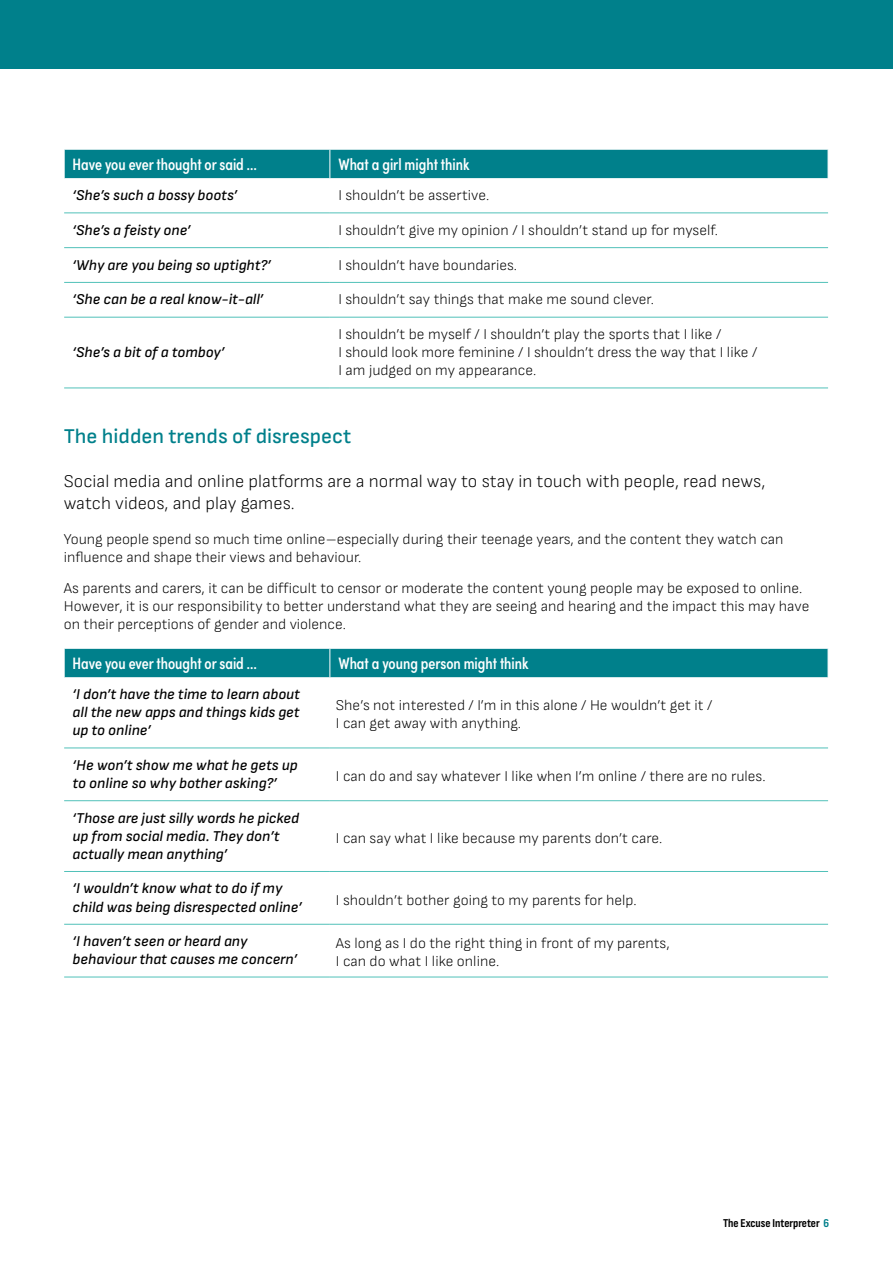
<style>
.page{position:relative;width:893px;height:1263px;background:#fff}
.page>*{position:absolute;margin:0;border:0;box-sizing:border-box;transform-origin:0 0}
.H3_Heading_3{font:500 21px "Sofia Sans";color:#00808b}
.P_Intro{font:300 18px/22.5px "Sofia Sans";color:#000}
.P_Table_Header{font:500 16.5px "Sofia Pro Condensed";color:#fff}
.P_Body{font:300 15px/18px "Sofia Sans";color:#000}
.P_Body-2{font:italic 500 15px/18px "Sofia Sans";color:#000}
.t1{font:700 12px "Sofia Sans Condensed";color:#000}
.s1{color:#00808b}
</style>
<div class="page">
<div style="left:0;top:0;width:893px;height:68px;background:#00808b"></div>
<div style="left:64px;top:149px;width:764px;height:29px;background:#00808b"></div>
<hr style="left:64px;top:212px;width:266px;height:1px;background:#51c1b9">
<hr style="left:330px;top:212px;width:498px;height:1px;background:#51c1b9">
<hr style="left:64px;top:247px;width:266px;height:1px;background:#51c1b9">
<hr style="left:330px;top:247px;width:498px;height:1px;background:#51c1b9">
<hr style="left:64px;top:282px;width:266px;height:1px;background:#51c1b9">
<hr style="left:330px;top:282px;width:498px;height:1px;background:#51c1b9">
<hr style="left:64px;top:317px;width:266px;height:1px;background:#51c1b9">
<hr style="left:330px;top:317px;width:498px;height:1px;background:#51c1b9">
<hr style="left:64px;top:388px;width:266px;height:1px;background:#51c1b9">
<hr style="left:330px;top:388px;width:498px;height:1px;background:#51c1b9">
<div style="left:64px;top:648px;width:764px;height:29px;background:#00808b"></div>
<hr style="left:64px;top:747px;width:266px;height:1px;background:#51c1b9">
<hr style="left:330px;top:747px;width:498px;height:1px;background:#51c1b9">
<hr style="left:64px;top:800px;width:266px;height:1px;background:#51c1b9">
<hr style="left:330px;top:800px;width:498px;height:1px;background:#51c1b9">
<hr style="left:64px;top:871px;width:266px;height:1px;background:#51c1b9">
<hr style="left:330px;top:871px;width:498px;height:1px;background:#51c1b9">
<hr style="left:64px;top:924px;width:266px;height:1px;background:#51c1b9">
<hr style="left:330px;top:924px;width:498px;height:1px;background:#51c1b9">
<hr style="left:64px;top:977px;width:266px;height:1px;background:#51c1b9">
<hr style="left:330px;top:977px;width:498px;height:1px;background:#51c1b9">
<p class="P_Table_Header" style="left:73px;top:152px;width:186px">Have you ever thought or said …</p>
<p class="P_Table_Header" style="left:338px;top:152px;width:133px">What a girl might think</p>
<p class="P_Body-2" style="left:73px;top:186px;width:166px">‘She’s such a bossy boots’</p>
<p class="P_Body" style="left:338px;top:186px;width:152px">I shouldn’t be assertive.</p>
<p class="P_Body-2" style="left:73px;top:221px;width:120px">‘She’s a feisty one’</p>
<p class="P_Body" style="left:338px;top:221px;width:381px">I shouldn’t give my opinion / I shouldn’t stand up for myself.</p>
<p class="P_Body-2" style="left:73px;top:256px;width:200px">‘Why are you being so uptight?’</p>
<p class="P_Body" style="left:338px;top:256px;width:180px">I shouldn’t have boundaries.</p>
<p class="P_Body-2" style="left:73px;top:290px;width:192px">‘She can be a real know-it-all’</p>
<p class="P_Body" style="left:338px;top:290px;width:317px">I shouldn’t say things that make me sound clever.</p>
<p class="P_Body-2" style="left:73px;top:343px;width:153px">‘She’s a bit of a tomboy’</p>
<p class="P_Body" style="left:338px;top:325px;width:420px">I shouldn’t be myself / I shouldn’t play the sports that I like /<br>I should look more feminine / I shouldn’t dress the way that I like /<br>I am judged on my appearance.</p>
<h2 class="H3_Heading_3" style="left:64px;top:424px;width:289px">The hidden trends of disrespect</h2>
<p class="P_Intro" style="left:64px;top:470px;width:703px">Social media and online platforms are a normal way to stay in touch with people, read news, watch videos, and play games.</p>
<p class="P_Body" style="left:64px;top:530px;width:721px">Young people spend so much time online–especially during their teenage years, and the content they watch can influence and shape their views and behaviour.</p>
<p class="P_Body" style="left:64px;top:579px;width:747px">As parents and carers, it can be difficult to censor or moderate the content young people may be exposed to online.<br>However, it is our responsibility to better understand what they are seeing and hearing and the impact this may have on their perceptions of gender and violence.</p>
<p class="P_Table_Header" style="left:73px;top:651px;width:186px">Have you ever thought or said …</p>
<p class="P_Table_Header" style="left:338px;top:651px;width:192px">What a young person might think</p>
<p class="P_Body-2" style="left:73px;top:685px;width:229px;text-align:justify">‘I don’t have the time to learn about all the new apps and things kids get up to online’</p>
<p class="P_Body" style="left:336px;top:696px;width:378px">She’s not interested / I’m in this alone / He wouldn’t get it /<br>I can get away with anything.</p>
<p class="P_Body-2" style="left:73px;top:756px;width:227px">‘He won’t show me what he gets up to online so why bother asking?’</p>
<p class="P_Body" style="left:336px;top:767px;width:431px">I can do and say whatever I like when I’m online / there are no rules.</p>
<p class="P_Body-2" style="left:73px;top:809px;width:228px">‘Those are just silly words he picked up from social media. They don’t actually mean anything’</p>
<p class="P_Body" style="left:336px;top:829px;width:328px">I can say what I like because my parents don’t care.</p>
<p class="P_Body-2" style="left:73px;top:879px;width:231px">‘I wouldn’t know what to do if my child was being disrespected online’</p>
<p class="P_Body" style="left:336px;top:891px;width:302px">I shouldn’t bother going to my parents for help.</p>
<p class="P_Body-2" style="left:73px;top:932px;width:226px">‘I haven’t seen or heard any behaviour that causes me concern’</p>
<p class="P_Body" style="left:336px;top:934px;width:335px">As long as I do the right thing in front of my parents,<br>I can do what I like online.</p>
<p class="t1" style="left:723px;top:1216px;width:108px">The Excuse Interpreter <span class="s1">6</span></p>
</div>
